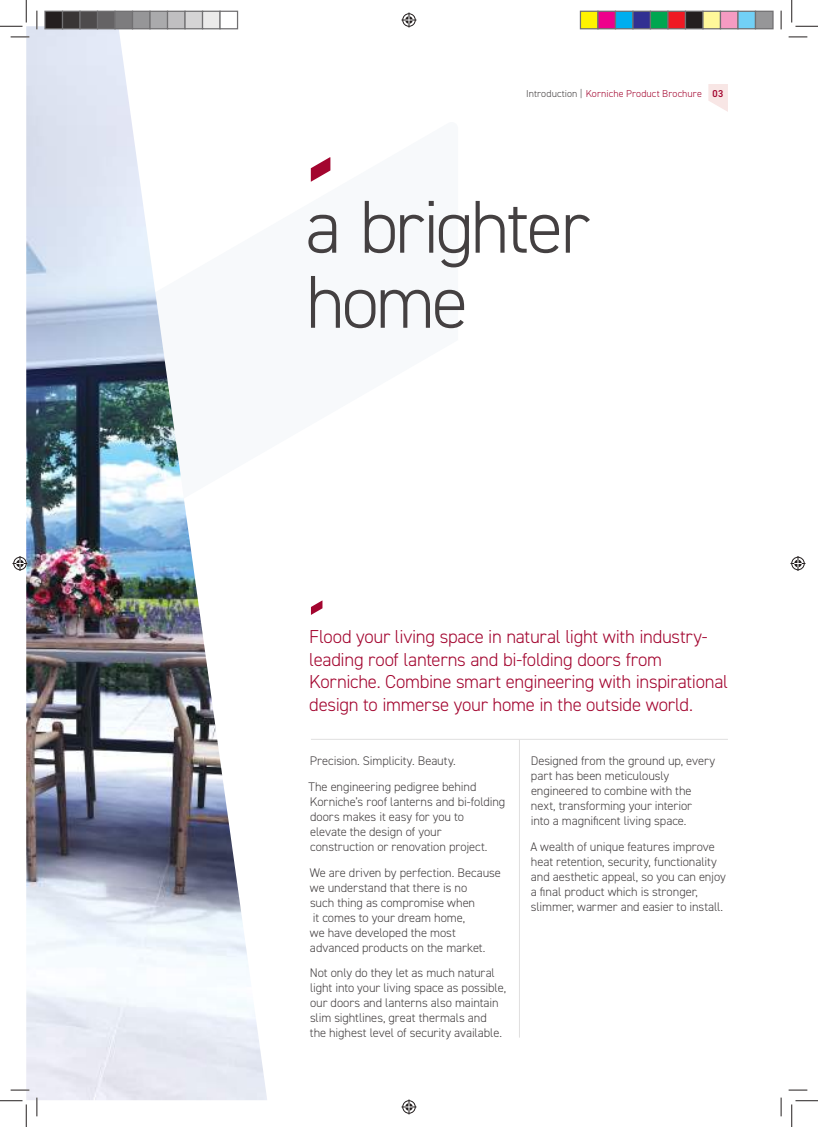
<style>
.page{position:relative;width:818px;height:1127px;background:#fff}
.page>*{position:absolute;margin:0;border:0;box-sizing:border-box;transform-origin:0 0}
.t1{font:300 75px/75px "DIN2014";letter-spacing:-.045em;color:#444041}
.t2{font:300 18.75px/22.5px "DIN2014";letter-spacing:-.015em;color:#a3052f}
.t3{font:300 12.5px/15px "DIN2014";letter-spacing:-.005em;color:#444041}
.t4{font:300 10px "DIN2014";letter-spacing:.015em;color:#a3052f}
.s1{color:#444041}
.s2{font-weight:600}
</style>
<div class="page">
<img style="left:26px;top:26px;width:241px;height:1073px">
<svg style="left:311px;top:157px;width:19px;height:25px"></svg>
<svg style="left:311px;top:600px;width:11px;height:14px"></svg>
<hr style="left:519px;top:739px;width:1px;height:298px;background:#e0dfdf">
<hr style="left:311px;top:738px;width:417px;height:1px;background:#e0dfdf">
<svg style="left:708px;top:84px;width:20px;height:28px"></svg>
<svg style="left:11px;top:36px;width:18px;height:2px"></svg>
<svg style="left:788px;top:36px;width:19px;height:2px"></svg>
<svg style="left:11px;top:1088px;width:18px;height:2px"></svg>
<svg style="left:788px;top:1089px;width:19px;height:1px"></svg>
<svg style="left:36px;top:11px;width:2px;height:18px"></svg>
<svg style="left:36px;top:1097px;width:2px;height:18px"></svg>
<svg style="left:780px;top:11px;width:2px;height:18px"></svg>
<svg style="left:780px;top:1097px;width:2px;height:18px"></svg>
<svg style="left:0;top:0;width:27px;height:27px"></svg>
<svg style="left:0;top:1100px;width:27px;height:26px"></svg>
<svg style="left:791px;top:0;width:27px;height:27px"></svg>
<svg style="left:791px;top:1100px;width:27px;height:26px"></svg>
<svg style="left:401px;top:13px;width:15px;height:15px"></svg>
<svg style="left:401px;top:1099px;width:15px;height:15px"></svg>
<svg style="left:13px;top:556px;width:15px;height:15px"></svg>
<svg style="left:790px;top:556px;width:15px;height:15px"></svg>
<div style="left:45px;top:11px;width:18px;height:18px;background:#241f1f"></div>
<div style="left:44px;top:11px;width:19px;height:18px;border:1px solid #717072"></div>
<div style="left:63px;top:11px;width:17px;height:18px;background:#393535"></div>
<div style="left:62px;top:11px;width:19px;height:18px;border:1px solid #717072"></div>
<div style="left:80px;top:11px;width:18px;height:18px;background:#4e4b4c"></div>
<div style="left:79px;top:11px;width:19px;height:18px;border:1px solid #717072"></div>
<div style="left:98px;top:11px;width:17px;height:18px;background:#656365"></div>
<div style="left:97px;top:11px;width:19px;height:18px;border:1px solid #717072"></div>
<div style="left:115px;top:11px;width:18px;height:18px;background:#7d7c7e"></div>
<div style="left:114px;top:11px;width:19px;height:18px;border:1px solid #717072"></div>
<div style="left:133px;top:11px;width:17px;height:18px;background:#969698"></div>
<div style="left:132px;top:11px;width:19px;height:18px;border:1px solid #717072"></div>
<div style="left:150px;top:11px;width:18px;height:18px;background:#aaaaac"></div>
<div style="left:149px;top:11px;width:19px;height:18px;border:1px solid #717072"></div>
<div style="left:168px;top:11px;width:17px;height:18px;background:#c0bfc1"></div>
<div style="left:167px;top:11px;width:19px;height:18px;border:1px solid #717072"></div>
<div style="left:185px;top:11px;width:18px;height:18px;background:#d5d4d5"></div>
<div style="left:184px;top:11px;width:19px;height:18px;border:1px solid #717072"></div>
<div style="left:203px;top:11px;width:17px;height:18px;background:#ebeaea"></div>
<div style="left:202px;top:11px;width:19px;height:18px;border:1px solid #717072"></div>
<div style="left:220px;top:11px;width:18px;height:18px;background:#fff"></div>
<div style="left:219px;top:11px;width:19px;height:18px;border:1px solid #717072"></div>
<div style="left:580px;top:11px;width:18px;height:18px;background:#fff300"></div>
<div style="left:580px;top:11px;width:18px;height:18px;border:1px solid #717072"></div>
<div style="left:598px;top:11px;width:17px;height:18px;background:#ee008c"></div>
<div style="left:597px;top:11px;width:19px;height:18px;border:1px solid #717072"></div>
<div style="left:615px;top:11px;width:18px;height:18px;background:#00aeef"></div>
<div style="left:615px;top:11px;width:18px;height:18px;border:1px solid #717072"></div>
<div style="left:633px;top:11px;width:17px;height:18px;background:#313092"></div>
<div style="left:632px;top:11px;width:19px;height:18px;border:1px solid #717072"></div>
<div style="left:650px;top:11px;width:18px;height:18px;background:#00a650"></div>
<div style="left:650px;top:11px;width:18px;height:18px;border:1px solid #717072"></div>
<div style="left:668px;top:11px;width:17px;height:18px;background:#ef1923"></div>
<div style="left:667px;top:11px;width:19px;height:18px;border:1px solid #717072"></div>
<div style="left:685px;top:11px;width:18px;height:18px;background:#241f1f"></div>
<div style="left:685px;top:11px;width:18px;height:18px;border:1px solid #717072"></div>
<div style="left:703px;top:11px;width:17px;height:18px;background:#fff89a"></div>
<div style="left:702px;top:11px;width:19px;height:18px;border:1px solid #717072"></div>
<div style="left:720px;top:11px;width:18px;height:18px;background:#f69bc2"></div>
<div style="left:720px;top:11px;width:18px;height:18px;border:1px solid #717072"></div>
<div style="left:738px;top:11px;width:17px;height:18px;background:#72d0f6"></div>
<div style="left:737px;top:11px;width:19px;height:18px;border:1px solid #717072"></div>
<div style="left:755px;top:11px;width:18px;height:18px;background:#969698"></div>
<div style="left:755px;top:11px;width:18px;height:18px;border:1px solid #717072"></div>
<p class="t4" style="left:526px;top:87px;width:198px"><span class="s1">Introduction |</span> Korniche Product Brochure <span class="s2">03</span></p>
<h1 class="t1" style="left:305px;top:189px;width:286px">a brighter home</h1>
<h2 class="t2" style="left:309px;top:625px;width:420px">Flood your living space in natural light with industry&shy;leading roof lanterns and bi-folding doors from Korniche. Combine smart engineering with inspirational design to immerse your home in the outside world.</h2>
<p class="t3" style="left:308px;top:748px;width:170px;line-height:25.6px">Precision. Simplicity. Beauty.<br>The engineering pedigree behind</p>
<p class="t3" style="left:310px;top:794px;width:197px">Korniche’s roof lanterns and bi-folding doors makes it easy for you to<br>elevate the design of your construction or renovation project.</p>
<p class="t3" style="left:310px;top:864px;width:193px">We are driven by perfection. Because we understand that there is no<br>such thing as compromise when<br>it comes to your dream home,<br>we have developed the most advanced products on the market.</p>
<p class="t3" style="left:310px;top:965px;width:198px">Not only do they let as much natural light into your living space as possible, our doors and lanterns also maintain slim sightlines, great thermals and the highest level of security available.</p>
<p class="t3" style="left:531px;top:753px;width:186px">Designed from the ground up, every part has been meticulously engineered to combine with the next, transforming your interior<br>into a magnificent living space.</p>
<p class="t3" style="left:530px;top:839px;width:197px">A wealth of unique features improve heat retention, security, functionality and aesthetic appeal, so you can enjoy a final product which is stronger, slimmer, warmer and easier to install.</p>
</div>
